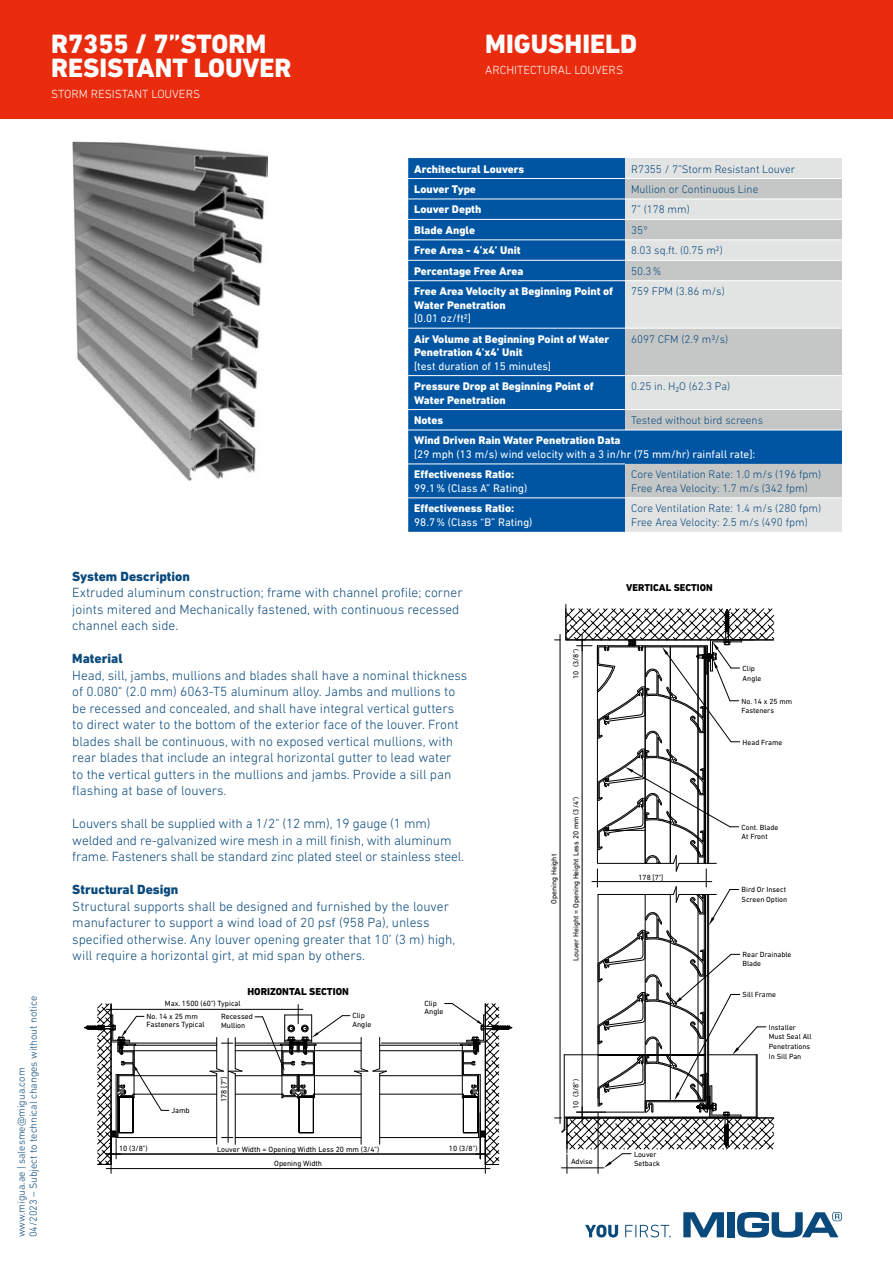
<style>
.page{position:relative;width:893px;height:1263px;background:#fff}
.page>*{position:absolute;margin:0;border:0;box-sizing:border-box;transform-origin:0 0}
.t1{font:800 27px/24px "DIN Next LT Pro";color:#fff}
.t2{font:300 13.5px/16.5px "DIN Next LT Pro";color:#0a497b}
.t3{font:800 13.5px "DIN Next LT Pro";color:#0a497b}
.t4{font:300 12px "DIN Next LT Pro";color:#fff}
.t5{font:800 11.25px/13.5px "DIN Next LT Pro";color:#fff}
.t6{font:300 11.25px/13.5px "DIN Next LT Pro";color:#0a497b}
.t7{font:11.25px "DIN Next LT Pro";color:#fff}
.t8{font:300 10.5px/12px "DIN Next LT Pro";color:#0a497b}
.t9{font:800 10.2px "DIN Next LT Pro";color:#000}
.t10{font:800 10.05px "DIN Next LT Pro";color:#000}
.t11{font:7.65px/8.4px "DIN Next LT Pro";color:#000}
.t12{font:7.5px/9.8px "DIN Next LT Pro";color:#000}
</style>
<div class="page">
<svg style="left:683px;top:1212px;width:41px;height:25px"></svg>
<div style="left:727px;top:1212px;width:8px;height:25px;background:#0a497b"></div>
<svg style="left:737px;top:1212px;width:105px;height:25px"></svg>
<svg style="left:585px;top:1224px;width:86px;height:13px"></svg>
<img style="left:72px;top:142px;width:195px;height:338px">
<div style="left:0;top:0;width:893px;height:119px;background:#e92b0e"></div>
<hr style="left:111px;top:1139px;width:1px;height:34px;background:#000">
<hr style="left:485px;top:1139px;width:1px;height:34px;background:#000">
<hr style="left:106px;top:1168px;width:384px;height:1px;background:#000">
<svg style="left:84px;top:1003px;width:428px;height:162px"></svg>
<svg style="left:565px;top:608px;width:209px;height:541px"></svg>
<hr style="left:566px;top:640px;width:208px;height:1px;background:#000">
<hr style="left:566px;top:604px;width:1px;height:36px;background:#000">
<hr style="left:567px;top:1118px;width:207px;height:1px;background:#000">
<hr style="left:567px;top:1118px;width:1px;height:35px;background:#000">
<hr style="left:565px;top:1118px;width:192px;height:1px;background:#000">
<hr style="left:564px;top:1117px;width:192px;height:1px;background:#000">
<hr style="left:564px;top:1055px;width:1px;height:61px;background:#000">
<hr style="left:564px;top:1054px;width:34px;height:1px;background:#000">
<svg style="left:567px;top:1154px;width:1px;height:19px"></svg>
<hr style="left:598px;top:1113px;width:1px;height:60px;background:#000">
<hr style="left:561px;top:1167px;width:43px;height:1px;background:#000">
<svg style="left:554px;top:1117px;width:12px;height:16px"></svg>
<hr style="left:560px;top:634px;width:1px;height:489px;background:#000">
<svg style="left:577px;top:609px;width:189px;height:559px"></svg>
<div style="left:408px;top:158px;width:217px;height:374px;background:#0055a3"></div>
<div style="left:625px;top:158px;width:217px;height:374px;background:#e2e3e3"></div>
<svg style="left:625px;top:179px;width:217px;height:318px;background:#bbc5ce"></svg>
<hr style="left:408px;top:178px;width:217px;height:1px;background:#fff">
<hr style="left:625px;top:178px;width:217px;height:1px;background:#fff">
<hr style="left:408px;top:199px;width:217px;height:1px;background:#fff">
<hr style="left:625px;top:199px;width:217px;height:1px;background:#fff">
<hr style="left:408px;top:219px;width:217px;height:1px;background:#fff">
<hr style="left:625px;top:219px;width:217px;height:1px;background:#fff">
<hr style="left:408px;top:239px;width:217px;height:1px;background:#fff">
<hr style="left:625px;top:239px;width:217px;height:1px;background:#fff">
<hr style="left:408px;top:260px;width:217px;height:1px;background:#fff">
<hr style="left:625px;top:260px;width:217px;height:1px;background:#fff">
<hr style="left:408px;top:280px;width:217px;height:1px;background:#fff">
<hr style="left:625px;top:280px;width:217px;height:1px;background:#fff">
<hr style="left:408px;top:328px;width:217px;height:1px;background:#fff">
<hr style="left:625px;top:328px;width:217px;height:1px;background:#fff">
<hr style="left:408px;top:375px;width:217px;height:1px;background:#fff">
<hr style="left:625px;top:375px;width:217px;height:1px;background:#fff">
<hr style="left:408px;top:409px;width:217px;height:1px;background:#fff">
<hr style="left:625px;top:409px;width:217px;height:1px;background:#fff">
<hr style="left:408px;top:497px;width:217px;height:1px;background:#fff">
<hr style="left:625px;top:497px;width:217px;height:1px;background:#fff">
<hr style="left:408px;top:430px;width:217px;height:1px;background:#fff">
<hr style="left:625px;top:430px;width:217px;height:1px;background:#fff">
<hr style="left:408px;top:464px;width:217px;height:1px;background:#fff">
<h1 class="t1" style="left:51px;top:32px;width:242px">R7355 / 7”STORM<br>RESISTANT LOUVER</h1>
<p class="t4" style="left:51px;top:87px;width:151px">STORM RESISTANT LOUVERS</p>
<h1 class="t1" style="left:485px;top:32px;width:153px">MIGUSHIELD</h1>
<p class="t4" style="left:485px;top:63px;width:139px">ARCHITECTURAL LOUVERS</p>
<p class="t8" style="left:15px;top:1237px;width:243px;rotate:-90deg">www.migua.ae | salesme@migua.com<br>04/2023 – Subject to technical changes without notice</p>
<p class="t5" style="left:414px;top:162px;width:112px">Architectural Louvers</p>
<p class="t6" style="left:631px;top:162px;width:166px">R7355 / 7”Storm Resistant Louver</p>
<p class="t5" style="left:414px;top:182px;width:63px">Louver Type</p>
<p class="t6" style="left:631px;top:182px;width:129px">Mullion or Continuous Line</p>
<p class="t5" style="left:414px;top:203px;width:69px">Louver Depth</p>
<p class="t6" style="left:631px;top:203px;width:60px">7” (178 mm)</p>
<p class="t5" style="left:414px;top:223px;width:62px">Blade Angle</p>
<p class="t6" style="left:631px;top:223px;width:19px">35°</p>
<p class="t5" style="left:414px;top:244px;width:108px">Free Area - 4’x4’ Unit</p>
<p class="t6" style="left:631px;top:244px;width:93px">8.03 sq.ft. (0.75 m2)</p>
<p class="t5" style="left:414px;top:264px;width:111px">Percentage Free Area</p>
<p class="t6" style="left:631px;top:264px;width:32px">50.3%</p>
<p class="t5" style="left:414px;top:285px;width:201px">Free Area Velocity at Beginning Point of<br>Water Penetration</p>
<p class="t7" style="left:414px;top:312px;width:58px">[0.01 oz/ft2]</p>
<p class="t6" style="left:631px;top:284px;width:95px">759 FPM (3.86 m/s)</p>
<p class="t5" style="left:414px;top:332px;width:197px">Air Volume at Beginning Point of Water<br>Penetration 4’x4’ Unit</p>
<p class="t7" style="left:414px;top:359px;width:138px">[test duration of 15 minutes]</p>
<p class="t6" style="left:631px;top:332px;width:99px">6097 CFM (2.9 m3/s)</p>
<p class="t5" style="left:414px;top:379px;width:181px">Pressure Drop at Beginning Point of<br>Water Penetration</p>
<p class="t6" style="left:631px;top:379px;width:101px">0.25 in. H₂O (62.3 Pa)</p>
<p class="t5" style="left:414px;top:413px;width:30px">Notes</p>
<p class="t6" style="left:631px;top:413px;width:134px">Tested without bird screens</p>
<p class="t5" style="left:414px;top:434px;width:208px">Wind Driven Rain Water Penetration Data</p>
<p class="t7" style="left:414px;top:448px;width:343px">[29 mph (13 m/s) wind velocity with a 3 in/hr (75 mm/hr) rainfall rate]:</p>
<p class="t5" style="left:414px;top:468px;width:102px">Effectiveness Ratio:</p>
<p class="t7" style="left:414px;top:482px;width:115px">99.1% (Class A” Rating)</p>
<p class="t6" style="left:631px;top:468px;width:192px">Core Ventilation Rate: 1.0 m/s (196 fpm)<br>Free Area Velocity: 1.7 m/s (342 fpm)</p>
<p class="t5" style="left:414px;top:502px;width:102px">Effectiveness Ratio:</p>
<p class="t7" style="left:414px;top:515px;width:120px">98.7% (Class “B” Rating)</p>
<p class="t3" style="left:72px;top:568px;width:119px">System Description</p>
<p class="t2" style="left:72px;top:584px;width:392px">Extruded aluminum construction; frame with channel profile; corner joints mitered and Mechanically fastened, with continuous recessed channel each side.</p>
<p class="t3" style="left:72px;top:650px;width:52px">Material</p>
<p class="t2" style="left:72px;top:667px;width:397px">Head, sill, jambs, mullions and blades shall have a nominal thickness of 0.080" (2.0 mm) 6063-T5 aluminum alloy. Jambs and mullions to be recessed and concealed, and shall have integral vertical gutters to direct water to the bottom of the exterior face of the louver. Front blades shall be continuous, with no exposed vertical mullions, with rear blades that include an integral horizontal gutter to lead water<br>to the vertical gutters in the mullions and jambs. Provide a sill pan flashing at base of louvers.</p>
<p class="t2" style="left:72px;top:815px;width:393px">Louvers shall be supplied with a 1/2" (12 mm), 19 gauge (1 mm) welded and re-galvanized wire mesh in a mill finish, with aluminum frame. Fasteners shall be standard zinc plated steel or stainless steel.</p>
<p class="t3" style="left:72px;top:881px;width:108px">Structural Design</p>
<p class="t2" style="left:72px;top:898px;width:385px">Structural supports shall be designed and furnished by the louver manufacturer to support a wind load of 20 psf (958 Pa), unless specified otherwise. Any louver opening greater that 10’ (3 m) high, will require a horizontal girt, at mid span by others.</p>
<p class="t9" style="left:248px;top:985px;width:103px">HORIZONTAL SECTION</p>
<p class="t11" style="left:165px;top:999px;width:77px">Max. 1500 (60") Typical</p>
<p class="t11" style="left:147px;top:1012px;width:59px">No. 14 x 25 mm<br>Fasteners Typical</p>
<p class="t11" style="left:352px;top:1011px;width:20px">Clip<br>Angle</p>
<p class="t11" style="left:221px;top:1012px;width:33px">Recessed<br>Mullion</p>
<p class="t11" style="left:424px;top:999px;width:20px">Clip<br>Angle</p>
<p class="t12" style="left:571px;top:679px;width:31px;rotate:-90deg">10 (3/8")</p>
<p class="t12" style="left:549px;top:904px;width:51px;rotate:-90deg">Opening Height</p>
<p class="t12" style="left:571px;top:961px;width:166px;rotate:-90deg">Louver Height = Opening Height Less 20 mm (3/4")</p>
<p class="t11" style="left:171px;top:1106px;width:20px">Jamb</p>
<p class="t11" style="left:220px;top:1102px;width:27px;rotate:-90deg">178 [7"]</p>
<p class="t11" style="left:119px;top:1144px;width:30px">10 (3/8")</p>
<p class="t11" style="left:217px;top:1144px;width:164px">Louver Width = Opening Width Less 20 mm (3/4")</p>
<p class="t11" style="left:449px;top:1144px;width:30px">10 (3/8")</p>
<p class="t11" style="left:274px;top:1159px;width:49px">Opening Width</p>
<p class="t12" style="left:571px;top:1109px;width:31px;rotate:-90deg">10 (3/8")</p>
<p class="t12" style="left:571px;top:1156px;width:23px">Advise</p>
<p class="t6" style="left:631px;top:502px;width:192px">Core Ventilation Rate: 1.4 m/s (280 fpm)<br>Free Area Velocity: 2.5 m/s (490 fpm)</p>
<p class="t10" style="left:626px;top:582px;width:88px">VERTICAL SECTION</p>
<p class="t12" style="left:743px;top:663px;width:20px">Clip<br>Angle</p>
<p class="t12" style="left:742px;top:696px;width:52px">No. 14 x 25 mm<br>Fasteners</p>
<p class="t12" style="left:743px;top:737px;width:41px">Head Frame</p>
<p class="t12" style="left:638px;top:872px;width:26px">178 [7"]</p>
<p class="t12" style="left:742px;top:822px;width:38px">Cont. Blade<br>At Front</p>
<p class="t12" style="left:742px;top:885px;width:47px">Bird Or Insect<br>Screen Option</p>
<p class="t12" style="left:743px;top:949px;width:50px">Rear Drainable<br>Blade</p>
<p class="t12" style="left:743px;top:990px;width:35px">Sill Frame</p>
<p class="t12" style="left:769px;top:1022px;width:44px">Installer<br>Must Seal All<br>Penetrations<br>In Sill Pan</p>
<p class="t12" style="left:634px;top:1149px;width:28px">Louver<br>Setback</p>
</div>
